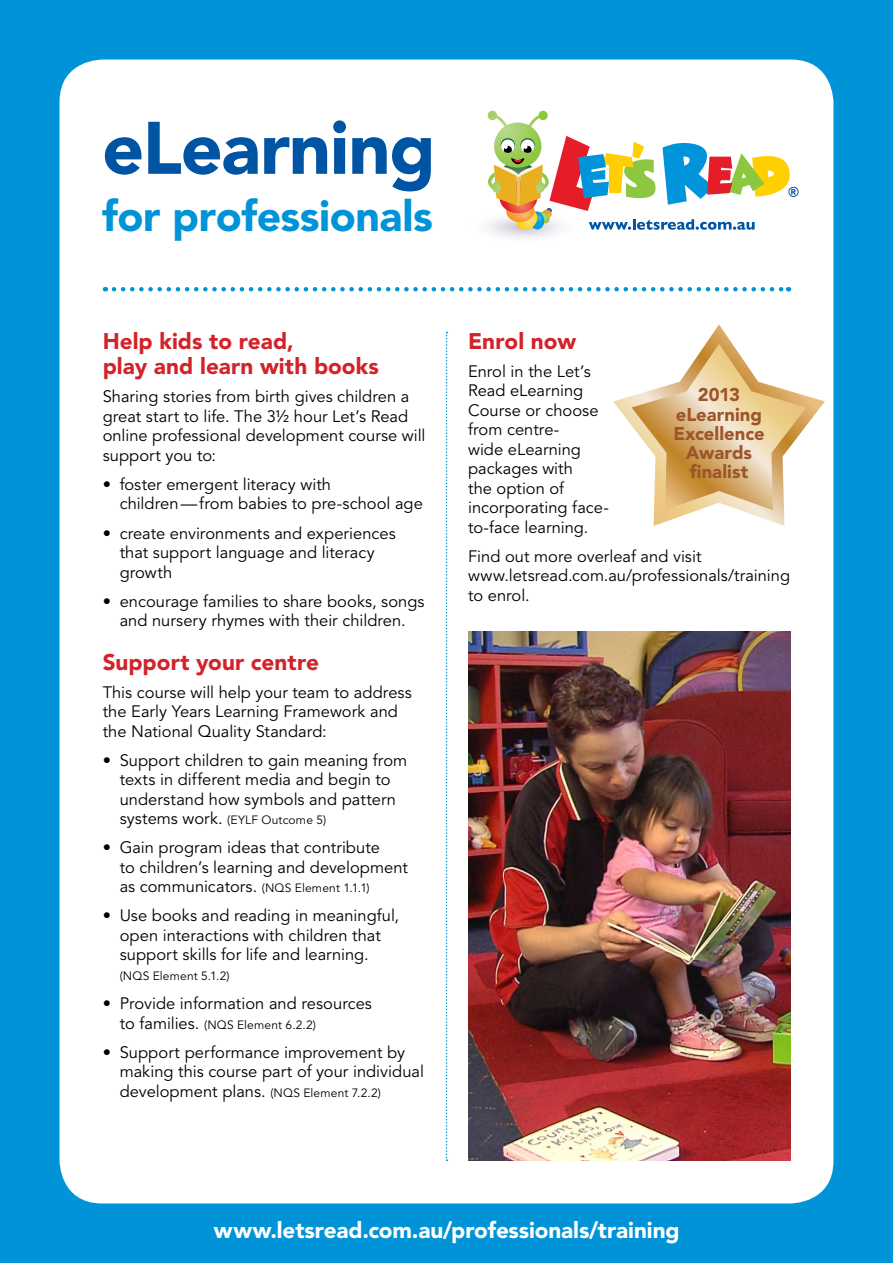
<style>
.page{position:relative;width:893px;height:1263px;background:#0093d7}
.page>*{position:absolute;margin:0;border:0;box-sizing:border-box;transform-origin:0 0}
.t1{font:900 73.5px "Avenir";letter-spacing:-.015em;color:#0054a4}
.t2{font:900 42.75px "Avenir";letter-spacing:-.01em;color:#0093d7}
.t3{font:900 22.5px/25.5px "Avenir";color:#d2232a}
.t4{font:900 22.5px "Avenir";letter-spacing:-.005em;color:#fff}
.t5{font:900 18.3px/19.4px "Avenir";letter-spacing:.005em;color:#9c5529;text-align:center}
.t6{font:16.5px/19.5px "Avenir";color:#000}
.t7{font:12px "Avenir";letter-spacing:.015em;color:#000}
.s1{font-size:16.5px}
.s2{font-size:12px}
</style>
<div class="page">
<div style="left:60px;top:60px;width:773px;height:1143px;background:#fff;border-radius:43px"></div>
<svg style="left:114px;top:287px;width:675px;height:4px"></svg>
<svg style="left:487px;top:110px;width:312px;height:128px"></svg>
<svg style="left:613px;top:324px;width:212px;height:202px"></svg>
<svg style="left:446px;top:332px;width:1px;height:829px"></svg>
<img style="left:469px;top:631px;width:322px;height:530px">
<h1 class="t1" style="left:102px;top:104px;width:335px">eLearning</h1>
<h2 class="t2" style="left:102px;top:190px;width:332px">for professionals</h2>
<h3 class="t3" style="left:103px;top:328px;width:278px">Help kids to read,<br>play and learn with books</h3>
<p class="t6" style="left:103px;top:387px;width:324px">Sharing stories from birth gives children a great start to life. The 3½ hour Let’s Read online professional development course will support you to:</p>
<p class="t6" style="left:120px;top:475px;width:305px;text-indent:-17px">• foster emergent literacy with children—from babies to pre-school age</p>
<p class="t6" style="left:120px;top:524px;width:278px;text-indent:-17px">• create environments and experiences that support language and literacy growth</p>
<p class="t6" style="left:103px;top:592px;width:323px;text-align:center">• encourage families to share books, songs and nursery rhymes with their children.</p>
<h3 class="t3" style="left:103px;top:649px;width:218px">Support your centre</h3>
<p class="t6" style="left:103px;top:683px;width:311px">This course will help your team to address the Early Years Learning Framework and the National Quality Standard:</p>
<p class="t6" style="left:103px;top:751px;width:306px;text-align:center">• Support children to gain meaning from texts in different media and begin to understand how symbols and pattern</p>
<p class="t7" style="left:120px;top:813px;width:208px"><span class="s1">systems work.</span> (EYLF Outcome 5)</p>
<p class="t6" style="left:120px;top:838px;width:290px;text-indent:-17px">• Gain program ideas that contribute<br>to children’s learning and development</p>
<p class="t7" style="left:120px;top:881px;width:251px"><span class="s1">as communicators.</span> (NQS Element 1.1.1)</p>
<p class="t6" style="left:120px;top:906px;width:281px;text-indent:-17px">• Use books and reading in meaningful, open interactions with children that support skills for life and learning.</p>
<p class="t7" style="left:120px;top:969px;width:112px">(NQS Element 5.1.2)</p>
<p class="t6" style="left:103px;top:994px;width:271px">• Provide information and resources</p>
<p class="t7" style="left:120px;top:1017px;width:198px"><span class="s1">to families.</span> (NQS Element 6.2.2)</p>
<p class="t6" style="left:120px;top:1042px;width:306px;text-indent:-17px">• Support performance improvement by making this course part of your individual development plans. <span class="s2">(NQS Element 7.2.2)</span></p>
<h3 class="t3" style="left:468px;top:328px;width:110px">Enrol now</h3>
<p class="t6" style="left:468px;top:362px;width:142px">Enrol in the Let’s<br>Read eLearning<br>Course or choose from centre-<br>wide eLearning packages with<br>the option of incorporating face&shy;to-face learning.</p>
<p class="t6" style="left:468px;top:547px;width:324px">Find out more overleaf and visit www.letsread.com.au/professionals/training to enrol.</p>
<p class="t5" style="left:673px;top:385px;width:93px">2013 eLearning<br>Excellence<br>Awards finalist</p>
<h3 class="t4" style="left:214px;top:1216px;width:467px">www.letsread.com.au/professionals/training</h3>
</div>
